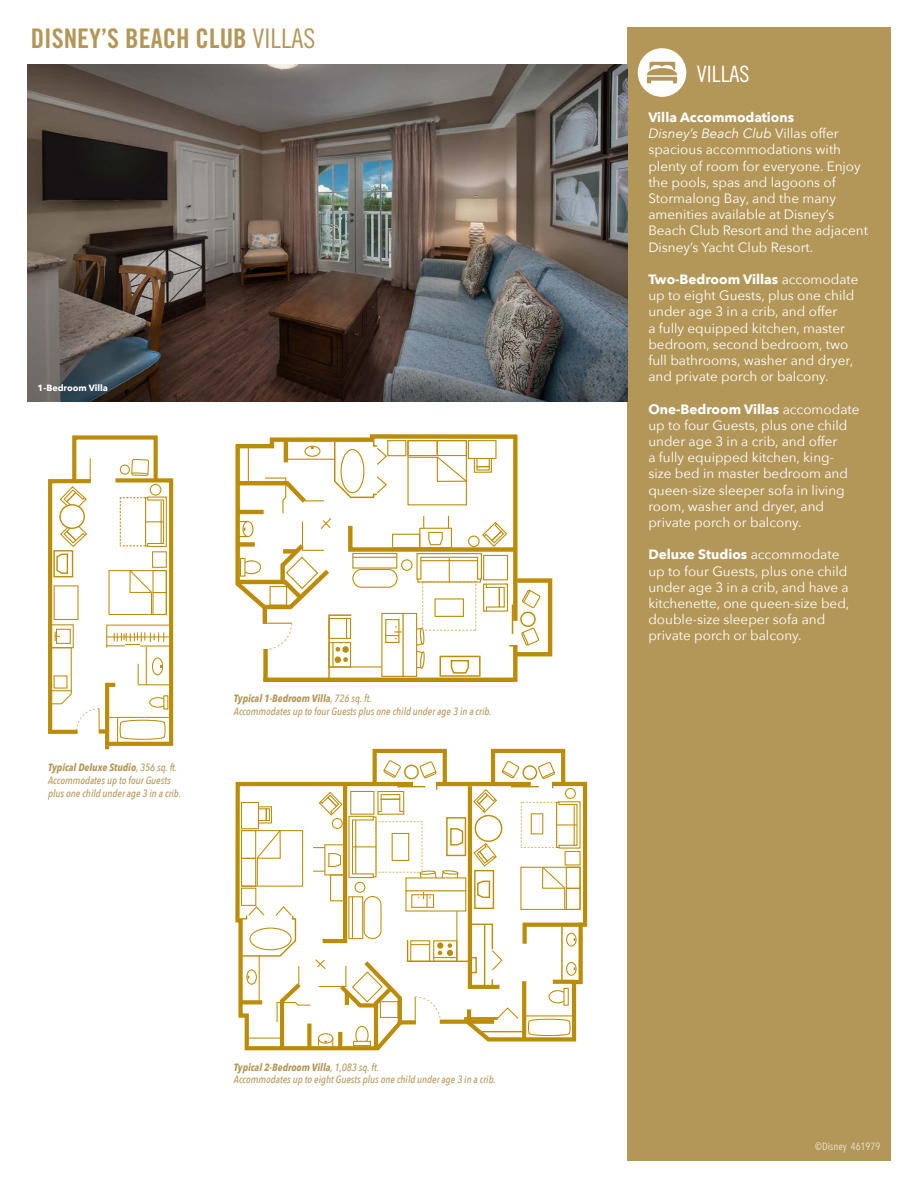
<style>
.page{position:relative;width:918px;height:1188px;background:#fff}
.page>*{position:absolute;margin:0;border:0;box-sizing:border-box;transform-origin:0 0}
.t1{font:27px "Trade Gothic Bold Cond Twenty";color:#b39758}
.t2{font:22.5px "Trade Gothic Cond Eighteen";color:#fff}
.t3{font:13.5px/16.2px "Avenir Next";color:#fff}
.t4{font:700 13.5px "Avenir Next";color:#fff}
.t5{font:italic 500 10.5px/12.6px "Avenir Next Condensed";color:#b39758}
.t6{font:italic 700 10.5px "Avenir Next Condensed";color:#b39758}
.t7{font:10.5px "Avenir Next Condensed";color:#fff}
.t8{font:700 9px "Avenir Next";color:#fff}
.s1{font-family:"Trade Gothic Cond Eighteen"}
.s2{font-weight:500}
.s3{font-weight:700}
.s4{font-style:italic}
</style>
<div class="page">
<div style="left:627px;top:27px;width:264px;height:1134px;background:#b39758"></div>
<img style="left:27px;top:64px;width:600px;height:338px">
<div style="left:638px;top:48px;width:48px;height:49px;background:#fff;border-radius:50%"></div>
<svg style="left:647px;top:62px;width:30px;height:21px"></svg>
<svg style="left:48px;top:435px;width:126px;height:315px"></svg>
<svg style="left:269px;top:434px;width:249px;height:5px"></svg>
<svg style="left:235px;top:439px;width:318px;height:243px"></svg>
<svg style="left:235px;top:781px;width:5px;height:237px"></svg>
<svg style="left:240px;top:748px;width:348px;height:303px"></svg>
<p class="t1" style="left:31px;top:22px;width:286px">DISNEY’S BEACH CLUB <span class="s1">VILLAS</span></p>
<p class="t8" style="left:38px;top:380px;width:72px">1-Bedroom Villa</p>
<p class="t6" style="left:48px;top:761px;width:131px">Typical Deluxe Studio<span class="s2">, 356 sq. ft.</span></p>
<p class="t5" style="left:48px;top:774px;width:134px">Accommodates up to four Guests plus one child under age 3 in a crib.</p>
<p class="t5" style="left:234px;top:692px;width:259px"><span class="s3">Typical 1-Bedroom Villa</span>, 726 sq. ft.<br>Accommodates up to four Guests plus one child under age 3 in a crib.</p>
<p class="t5" style="left:234px;top:1061px;width:263px"><span class="s3">Typical 2-Bedroom Villa</span>, 1,083 sq. ft.<br>Accommodates up to eight Guests plus one child under age 3 in a crib.</p>
<p class="t2" style="left:697px;top:60px;width:54px">VILLAS</p>
<p class="t4" style="left:648px;top:106px;width:147px">Villa Accommodations</p>
<p class="t3" style="left:648px;top:125px;width:221px"><span class="s4">Disney’s Beach Club</span> Villas offer spacious accommodations with plenty of room for everyone. Enjoy the pools, spas and lagoons of<br>Stormalong Bay, and the many amenities available at Disney’s<br>Beach Club Resort and the adjacent<br>Disney’s Yacht Club Resort.</p>
<p class="t3" style="left:648px;top:271px;width:212px"><span class="s3">Two-Bedroom Villas</span> accomodate up to eight Guests, plus one child under age 3 in a crib, and offer<br>a fully equipped kitchen, master bedroom, second bedroom, two full bathrooms, washer and dryer, and private porch or balcony.</p>
<p class="t3" style="left:648px;top:400px;width:213px"><span class="s3">One-Bedroom Villas</span> accomodate up to four Guests, plus one child under age 3 in a crib, and offer<br>a fully equipped kitchen, king&shy;size bed in master bedroom and queen-size sleeper sofa in living room, washer and dryer, and private porch or balcony.</p>
<p class="t3" style="left:648px;top:546px;width:203px"><span class="s3">Deluxe Studios</span> accommodate up to four Guests, plus one child under age 3 in a crib, and have a kitchenette, one queen-size bed, double-size sleeper sofa and private porch or balcony.</p>
<p class="t7" style="left:815px;top:1138px;width:67px">©Disney 461979</p>
</div>
